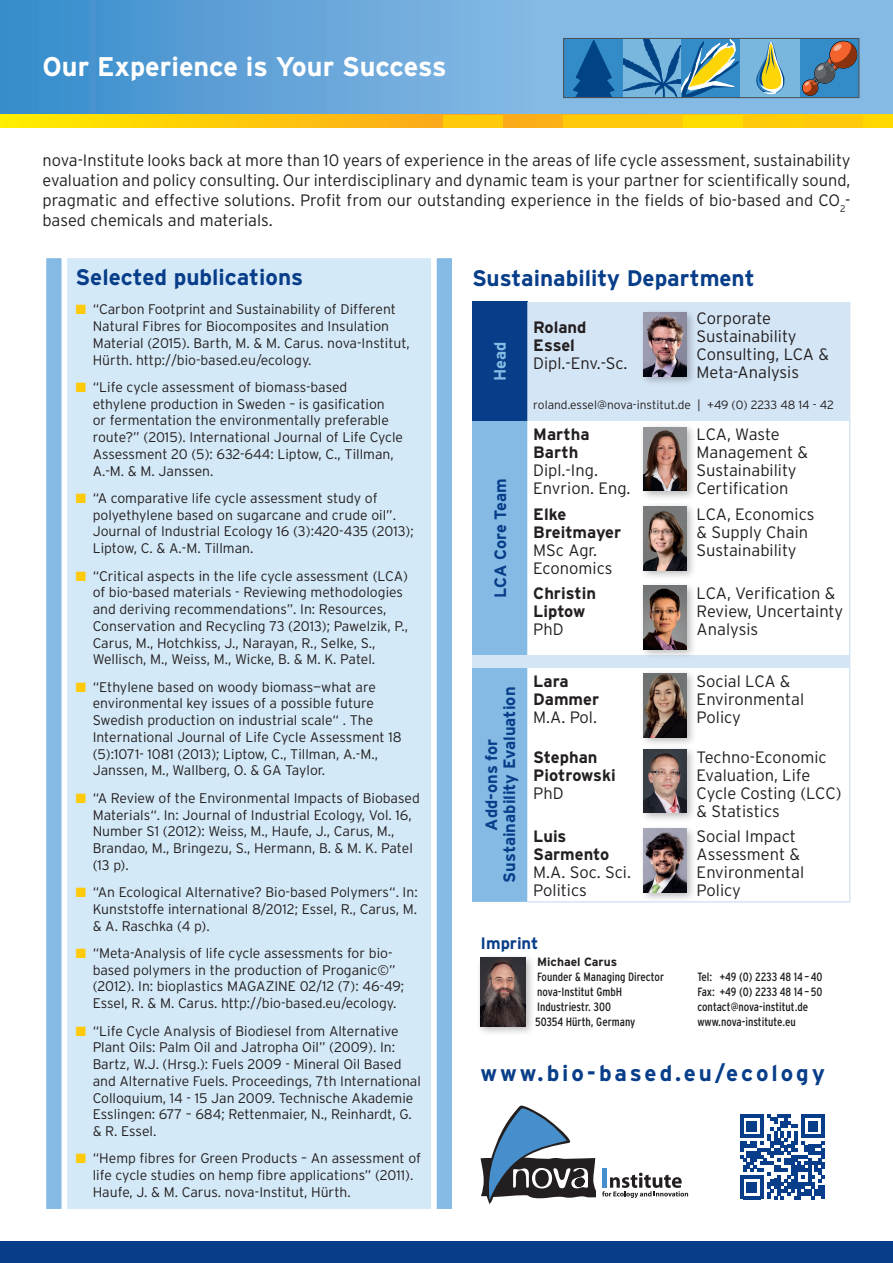
<style>
.page{position:relative;width:893px;height:1263px;background:#fff}
.page>*{position:absolute;margin:0;border:0;box-sizing:border-box;transform-origin:0 0}
.t1{font:700 27px "Interstate";color:#fff}
.t2{font:700 22.5px "Interstate";color:#083e89}
.t3{font:700 22.5px "Interstate";letter-spacing:.13em;color:#083e89}
.t4{font:300 16.5px/18px "Interstate";color:#231f20}
.t5{font:700 16.5px/18px "Interstate";color:#231f20}
.t6{font:700 16.5px/18px "Interstate";color:#083e89;text-align:center}
.t7{font:700 16.5px "Interstate";color:#85bae4}
.t8{font:300 13.95px/16.8px "Interstate";color:#231f20}
.t9{font:condensed 12px/15px "Interstate";color:#231f20}
.t10{font:300 12px "Interstate";letter-spacing:-.01em;color:#231f20}
.t11{font:700 12px "Interstate";color:#231f20}
.s1{color:#feca0a}
</style>
<div class="page">
<div style="left:476px;top:954px;width:60px;height:82px;background:#231f20;opacity:.3"></div>
<img style="left:480px;top:958px;width:46px;height:68px">
<div style="left:43px;top:255px;width:22px;height:957px;background:#85bae4;border:3px solid #fff"></div>
<div style="left:66px;top:257px;width:367px;height:953px;background:#d4e9f7"></div>
<div style="left:64px;top:255px;width:370px;height:957px;border:3px solid #fff"></div>
<div style="left:0;top:1242px;width:893px;height:21px;background:#083e89"></div>
<svg style="left:740px;top:1114px;width:85px;height:85px"></svg>
<hr style="left:821px;top:1185px;width:4px;height:14px;background:#083e89">
<svg style="left:480px;top:1106px;width:116px;height:98px"></svg>
<div style="left:602px;top:1168px;width:5px;height:20px;background:#468fcc"></div>
<svg style="left:602px;top:1173px;width:86px;height:25px"></svg>
<svg style="left:472px;top:302px;width:378px;height:600px"></svg>
<hr style="left:849px;top:822px;width:1px;height:79px;background:#d4e5f5">
<hr style="left:527px;top:901px;width:111px;height:2px;background:#d4e5f5">
<hr style="left:638px;top:901px;width:53px;height:2px;background:#d4e5f5">
<hr style="left:691px;top:901px;width:159px;height:2px;background:#d4e5f5">
<hr style="left:849px;top:302px;width:1px;height:85px;background:#d4e5f5">
<hr style="left:849px;top:387px;width:1px;height:34px;background:#d4e5f5">
<div style="left:640px;top:309px;width:56px;height:77px;background:#231f20;opacity:.3"></div>
<img style="left:644px;top:313px;width:42px;height:63px">
<div style="left:640px;top:423px;width:56px;height:78px;background:#231f20;opacity:.3"></div>
<img style="left:644px;top:427px;width:42px;height:64px">
<div style="left:640px;top:502px;width:56px;height:78px;background:#231f20;opacity:.3"></div>
<img style="left:644px;top:506px;width:42px;height:64px">
<div style="left:640px;top:582px;width:56px;height:77px;background:#231f20;opacity:.3"></div>
<img style="left:644px;top:586px;width:42px;height:63px">
<div style="left:640px;top:669px;width:56px;height:78px;background:#231f20;opacity:.3"></div>
<img style="left:644px;top:673px;width:42px;height:64px">
<div style="left:640px;top:745px;width:56px;height:78px;background:#231f20;opacity:.3"></div>
<img style="left:644px;top:749px;width:42px;height:63px">
<div style="left:640px;top:824px;width:56px;height:78px;background:#231f20;opacity:.3"></div>
<img style="left:644px;top:828px;width:42px;height:64px">
<div style="left:434px;top:255px;width:21px;height:957px;background:#85bae4;border:3px solid #fff"></div>
<svg style="left:0;top:0;width:893px;height:115px;background:#69a8d8"></svg>
<div style="left:713px;top:0;width:55px;height:115px;background:#85bae4"></div>
<svg style="left:0;top:115px;width:893px;height:13px;background:#fdc90b"></svg>
<div style="left:683px;top:115px;width:60px;height:13px;background:#ffdc01"></div>
<div style="left:803px;top:115px;width:60px;height:13px;background:#feca0a"></div>
<div style="left:623px;top:115px;width:60px;height:13px;background:#feca0a"></div>
<div style="left:563px;top:115px;width:60px;height:13px;background:#feca0a"></div>
<div style="left:443px;top:115px;width:60px;height:13px;background:#feca0a"></div>
<div style="left:800px;top:38px;width:59px;height:60px;background:#338cc7"></div>
<div style="left:564px;top:38px;width:59px;height:60px;background:#338cc7"></div>
<div style="left:682px;top:38px;width:59px;height:60px;background:#338cc7"></div>
<svg style="left:573px;top:40px;width:166px;height:56px"></svg>
<div style="left:741px;top:38px;width:59px;height:60px;background:#79b7de"></div>
<svg style="left:756px;top:42px;width:29px;height:52px"></svg>
<svg style="left:802px;top:41px;width:55px;height:55px"></svg>
<div style="left:563px;top:38px;width:296px;height:60px;border:1px solid #4e5051"></div>
<h1 class="t1" style="left:43px;top:52px;width:406px">Our Experience is Your Success</h1>
<p class="t4" style="left:43px;top:151px;width:809px;line-height:19.8px;text-align:justify">nova-Institute looks back at more than 10 years of experience in the areas of life cycle assessment, sustainability evaluation and policy consulting. Our interdisciplinary and dynamic team is your partner for scientifically sound, pragmatic and effective solutions. Profit from our outstanding experience in the fields of bio-based and CO<sub>2</sub>- based chemicals and materials.</p>
<h2 class="t2" style="left:76px;top:264px;width:229px">Selected publications</h2>
<p class="t8" style="left:93px;top:301px;width:319px;text-indent:-17px"><span class="s1">■</span> “Carbon Footprint and Sustainability of Different Natural Fibres for Biocomposites and Insulation Material (2015). Barth, M. &amp; M. Carus. nova-Institut, Hürth. http://bio-based.eu/ecology.</p>
<p class="t8" style="left:93px;top:378px;width:312px;text-indent:-17px"><span class="s1">■</span> “Life cycle assessment of biomass-based ethylene production in Sweden – is gasification<br>or fermentation the environmentally preferable route?” (2015). International Journal of Life Cycle Assessment 20 (5): 632-644: Liptow, C., Tillman, A.-M. &amp; M. Janssen.</p>
<p class="t8" style="left:93px;top:490px;width:323px;text-indent:-17px"><span class="s1">■</span> “A comparative life cycle assessment study of polyethylene based on sugarcane and crude oil”.<br>Journal of Industrial Ecology 16 (3):420-435 (2013); Liptow, C. &amp; A.-M. Tillman.</p>
<p class="t8" style="left:93px;top:567px;width:317px;text-indent:-17px"><span class="s1">■</span> “Critical aspects in the life cycle assessment (LCA) of bio-based materials - Reviewing methodologies and deriving recommendations”. In: Resources, Conservation and Recycling 73 (2013); Pawelzik, P., Carus, M., Hotchkiss, J., Narayan, R., Selke, S., Wellisch, M., Weiss, M., Wicke, B. &amp; M. K. Patel.</p>
<p class="t8" style="left:93px;top:678px;width:310px;text-indent:-17px"><span class="s1">■</span> “Ethylene based on woody biomass—what are environmental key issues of a possible future Swedish production on industrial scale“ . The International Journal of Life Cycle Assessment 18 (5):1071- 1081 (2013); Liptow, C., Tillman, A.-M., Janssen, M., Wallberg, O. &amp; GA Taylor.</p>
<p class="t8" style="left:93px;top:789px;width:329px;text-indent:-17px"><span class="s1">■</span> “A Review of the Environmental Impacts of Biobased Materials“. In: Journal of Industrial Ecology, Vol. 16, Number S1 (2012): Weiss, M., Haufe, J., Carus, M., Brandao, M., Bringezu, S., Hermann, B. &amp; M. K. Patel (13 p).</p>
<p class="t8" style="left:93px;top:884px;width:326px;text-align:justify;text-indent:-17px"><span class="s1">■</span> “An Ecological Alternative? Bio-based Polymers“. In:<br>Kunststoffe international 8/2012; Essel, R., Carus, M. &amp; A. Raschka (4 p).</p>
<p class="t8" style="left:93px;top:944px;width:313px;text-indent:-17px"><span class="s1">■</span> “Meta-Analysis of life cycle assessments for bio&shy;based polymers in the production of Proganic©” (2012). In: bioplastics MAGAZINE 02/12 (7): 46-49; Essel, R. &amp; M. Carus. http://bio-based.eu/ecology.</p>
<p class="t8" style="left:93px;top:1022px;width:330px;text-indent:-17px"><span class="s1">■</span> “Life Cycle Analysis of Biodiesel from Alternative Plant Oils: Palm Oil and Jatropha Oil” (2009). In:<br>Bartz, W.J. (Hrsg.): Fuels 2009 - Mineral Oil Based and Alternative Fuels. Proceedings, 7th International Colloquium, 14 - 15 Jan 2009. Technische Akademie Esslingen: 677 – 684; Rettenmaier, N., Reinhardt, G. &amp; R. Essel.</p>
<p class="t8" style="left:93px;top:1150px;width:330px;text-indent:-17px"><span class="s1">■</span> “Hemp fibres for Green Products – An assessment of life cycle studies on hemp fibre applications” (2011).<br>Haufe, J. &amp; M. Carus. nova-Institut, Hürth.</p>
<h2 class="t2" style="left:472px;top:266px;width:284px">Sustainability Department</h2>
<p class="t7" style="left:491px;top:381px;width:41px;rotate:-90deg">Head</p>
<p class="t6" style="left:491px;top:598px;width:121px;rotate:-90deg">LCA Core Team</p>
<p class="t6" style="left:482px;top:882px;width:197px;rotate:-90deg">Add-ons for<br>Sustainability Evaluation</p>
<p class="t4" style="left:697px;top:309px;width:134px">Corporate<br>Sustainability<br>Consulting, LCA &amp;<br>Meta-Analysis</p>
<p class="t10" style="left:533px;top:398px;width:302px">roland.essel@nova-institut.de | +49 (0) 2233 48 14 - 42</p>
<p class="t5" style="left:533px;top:318px;width:55px">Roland<br>Essel</p>
<p class="t4" style="left:533px;top:354px;width:96px">Dipl.-Env.-Sc.</p>
<p class="t5" style="left:533px;top:425px;width:58px">Martha<br>Barth</p>
<p class="t4" style="left:533px;top:461px;width:99px">Dipl.-Ing.<br>Envrion. Eng.</p>
<p class="t5" style="left:533px;top:505px;width:89px">Elke<br>Breitmayer</p>
<p class="t4" style="left:533px;top:541px;width:81px">MSc Agr.<br>Economics</p>
<p class="t5" style="left:533px;top:584px;width:64px">Christin<br>Liptow</p>
<p class="t4" style="left:533px;top:620px;width:32px">PhD</p>
<p class="t5" style="left:533px;top:672px;width:67px">Lara<br>Dammer</p>
<p class="t4" style="left:533px;top:708px;width:65px">M.A. Pol.</p>
<p class="t5" style="left:533px;top:748px;width:84px">Stephan<br>Piotrowski</p>
<p class="t4" style="left:533px;top:784px;width:32px">PhD</p>
<p class="t5" style="left:533px;top:827px;width:78px">Luis<br>Sarmento</p>
<p class="t4" style="left:533px;top:863px;width:99px">M.A. Soc. Sci.<br>Politics</p>
<p class="t4" style="left:697px;top:425px;width:113px">LCA, Waste<br>Management &amp;<br>Sustainability<br>Certification</p>
<p class="t4" style="left:697px;top:505px;width:119px">LCA, Economics &amp; Supply Chain<br>Sustainability</p>
<p class="t4" style="left:697px;top:584px;width:148px">LCA, Verification &amp;<br>Review, Uncertainty<br>Analysis</p>
<p class="t4" style="left:697px;top:672px;width:109px">Social LCA &amp;<br>Environmental<br>Policy</p>
<p class="t4" style="left:697px;top:748px;width:146px">Techno-Economic<br>Evaluation, Life<br>Cycle Costing (LCC) &amp; Statistics</p>
<p class="t4" style="left:697px;top:827px;width:109px">Social Impact<br>Assessment &amp;<br>Environmental<br>Policy</p>
<p class="t6" style="left:480px;top:934px;width:59px">Imprint</p>
<p class="t11" style="left:537px;top:955px;width:81px">Michael Carus</p>
<p class="t9" style="left:535px;top:969px;width:130px">Founder &amp; Managing Director nova-Institut GmbH<br>Industriestr. 300<br>50354 Hürth, Germany</p>
<p class="t9" style="left:697px;top:969px;width:127px">Tel: +49 (0) 2233 48 14 – 40<br>Fax: +49 (0) 2233 48 14 – 50 contact@nova-institut.de www.nova-institute.eu</p>
<h2 class="t3" style="left:481px;top:1061px;width:346px">www.bio-based.eu/ecology</h2>
</div>
